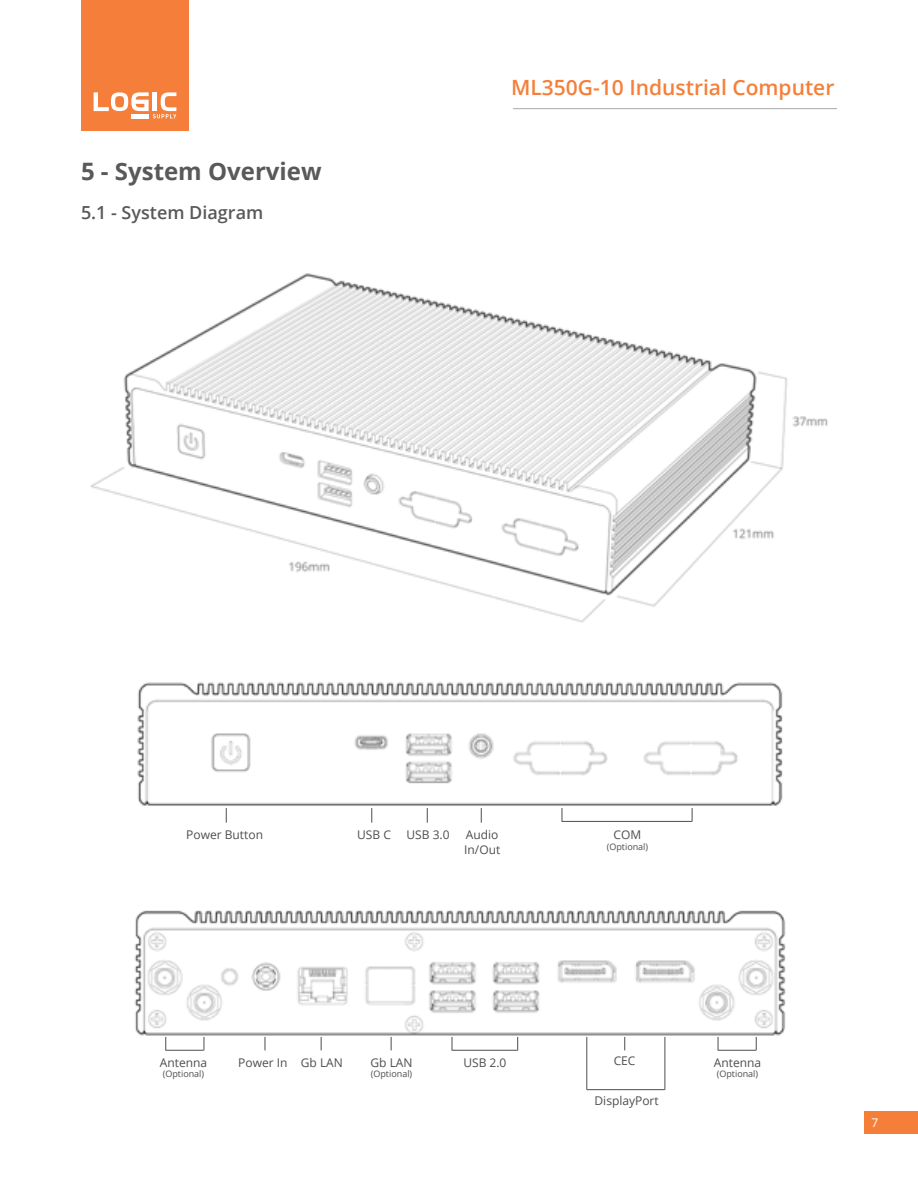
<style>
.page{position:relative;width:918px;height:1188px;background:#fff}
.page>*{position:absolute;margin:0;border:0;box-sizing:border-box;transform-origin:0 0}
.t1{font:700 24px "Open Sans";color:#58595b}
.t2{font:600 21px "Open Sans";color:#f57f39}
.t3{font:600 18px "Open Sans";color:#58595b}
.t4{font:12px/15px "Open Sans";color:#4f4e4e}
.t5{font:12px "Open Sans";color:#fff}
.t6{font:9px "Open Sans";color:#4f4e4e}
</style>
<div class="page">
<hr style="left:513px;top:108px;width:324px;height:1px;background:#a7a9ac">
<div style="left:864px;top:1111px;width:54px;height:23px;background:#f57f39"></div>
<div style="left:81px;top:0;width:108px;height:131px;background:#f57f3a"></div>
<svg style="left:94px;top:92px;width:82px;height:26px"></svg>
<hr style="left:153px;top:92px;width:4px;height:19px;background:#fff">
<img style="left:90px;top:273px;width:738px;height:349px">
<img style="left:137px;top:682px;width:646px;height:135px">
<img style="left:134px;top:910px;width:652px;height:137px">
<svg style="left:226px;top:808px;width:1px;height:15px"></svg>
<svg style="left:371px;top:808px;width:1px;height:15px"></svg>
<svg style="left:427px;top:808px;width:1px;height:15px"></svg>
<svg style="left:481px;top:808px;width:1px;height:15px"></svg>
<svg style="left:562px;top:808px;width:1px;height:13px"></svg>
<svg style="left:452px;top:1037px;width:1px;height:13px"></svg>
<hr style="left:586px;top:1037px;width:1px;height:52px;background:#4d4d4f">
<svg style="left:165px;top:1037px;width:1px;height:13px"></svg>
<svg style="left:718px;top:1037px;width:1px;height:13px"></svg>
<svg style="left:692px;top:808px;width:1px;height:14px"></svg>
<svg style="left:517px;top:1037px;width:1px;height:13px"></svg>
<hr style="left:665px;top:1037px;width:1px;height:53px;background:#4d4d4f">
<svg style="left:204px;top:1037px;width:1px;height:13px"></svg>
<svg style="left:756px;top:1037px;width:1px;height:13px"></svg>
<svg style="left:265px;top:1037px;width:1px;height:13px"></svg>
<svg style="left:321px;top:1037px;width:1px;height:13px"></svg>
<svg style="left:391px;top:1037px;width:1px;height:13px"></svg>
<svg style="left:624px;top:1037px;width:1px;height:13px"></svg>
<hr style="left:562px;top:821px;width:130px;height:1px;background:#4d4d4f">
<hr style="left:452px;top:1050px;width:66px;height:1px;background:#4d4d4f">
<hr style="left:586px;top:1089px;width:79px;height:1px;background:#4d4d4f">
<hr style="left:165px;top:1050px;width:39px;height:1px;background:#4d4d4f">
<hr style="left:718px;top:1050px;width:38px;height:1px;background:#4d4d4f">
<div style="left:598px;top:986px;width:54px;height:29px;background:#fff"></div>
<h1 class="t1" style="left:81px;top:155px;width:242px">5 - System Overview</h1>
<h3 class="t3" style="left:81px;top:200px;width:184px">5.1 - System Diagram</h3>
<h2 class="t2" style="left:511px;top:73px;width:325px">ML350G-10 Industrial Computer</h2>
<p class="t4" style="left:186px;top:827px;width:78px">Power Button</p>
<p class="t4" style="left:357px;top:827px;width:35px">USB C</p>
<p class="t4" style="left:407px;top:827px;width:45px">USB 3.0</p>
<p class="t4" style="left:464px;top:827px;width:38px">Audio<br>In/Out</p>
<p class="t4" style="left:614px;top:827px;width:29px">COM</p>
<p class="t6" style="left:607px;top:840px;width:43px">(Optional)</p>
<p class="t4" style="left:160px;top:1055px;width:49px">Antenna</p>
<p class="t6" style="left:163px;top:1068px;width:43px">(Optional)</p>
<p class="t4" style="left:238px;top:1055px;width:51px">Power In</p>
<p class="t4" style="left:614px;top:1053px;width:23px">CEC</p>
<p class="t4" style="left:301px;top:1055px;width:44px">Gb LAN</p>
<p class="t4" style="left:370px;top:1055px;width:44px">Gb LAN</p>
<p class="t6" style="left:371px;top:1068px;width:43px">(Optional)</p>
<p class="t4" style="left:463px;top:1055px;width:45px">USB 2.0</p>
<p class="t4" style="left:595px;top:1093px;width:66px">DisplayPort</p>
<p class="t4" style="left:714px;top:1055px;width:49px">Antenna</p>
<p class="t6" style="left:717px;top:1068px;width:43px">(Optional)</p>
<p class="t5" style="left:872px;top:1114px;width:8px">7</p>
</div>
